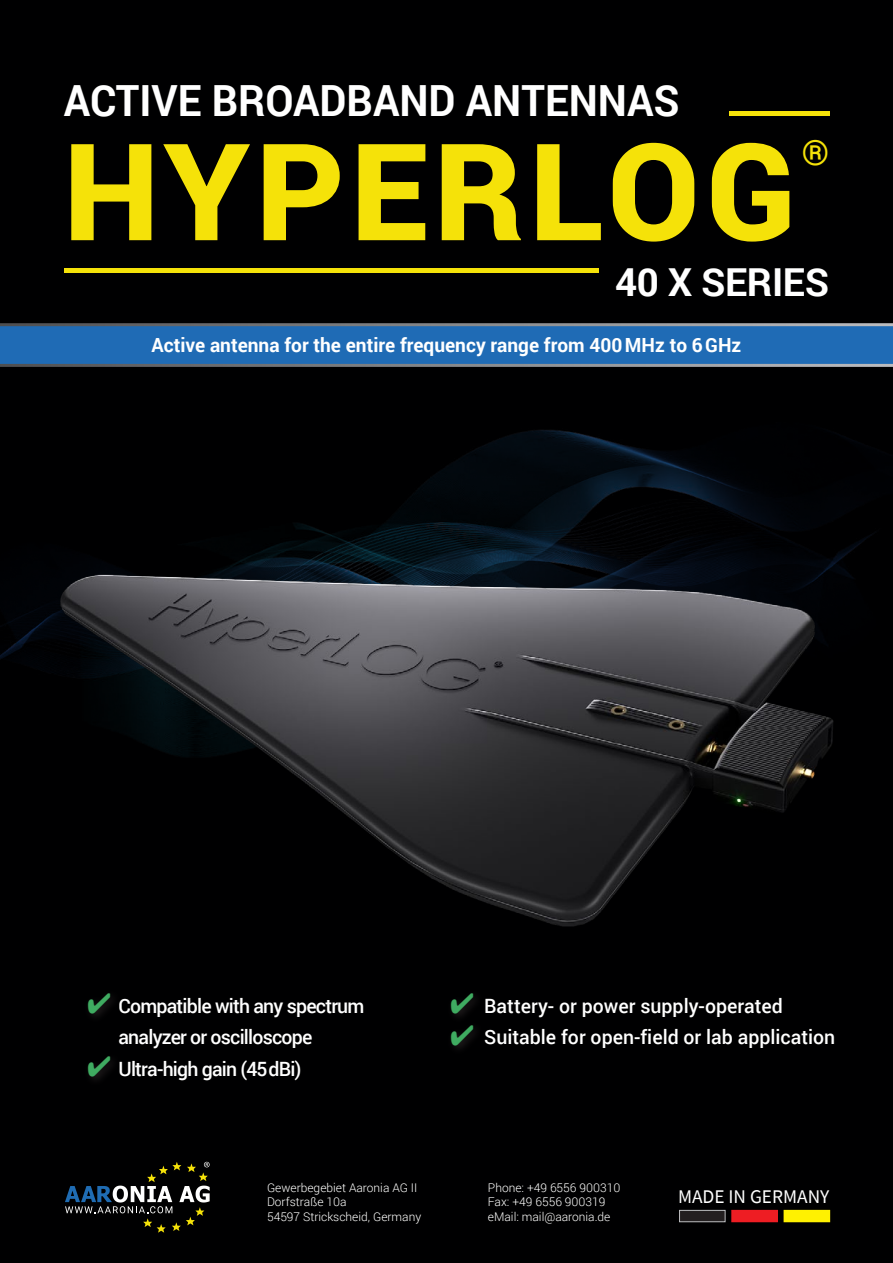
<style>
.page{position:relative;width:893px;height:1263px;background:#000001}
.page>*{position:absolute;margin:0;border:0;box-sizing:border-box;transform-origin:0 0}
.t1{font:900 135px "Roboto";letter-spacing:.045em;color:#f5e209}
.t2{font:700 42.9px "Roboto";color:#fff;scale:.96 1}
.t3{font:700 38.55px "Roboto";letter-spacing:-.01em;color:#fff}
.t4{font:900 34.95px "Roboto";color:#f5e209}
.t5{font:500 19.65px/31.5px "Roboto";letter-spacing:-.04em;color:#fff}
.t6{font:500 19.65px/31.5px "Roboto";color:#fff}
.t7{font:700 19.5px "Roboto";color:#fff}
.t8{font:19.35px "Source Sans Pro";color:#fff}
.t9{font:300 12px/14.4px "Roboto";color:#fff}
</style>
<div class="page">
<img style="left:0;top:268px;width:872px;height:391px">
<svg style="left:0;top:323px;width:893px;height:44px;background:#2c6dad"></svg>
<img style="left:28px;top:480px;width:836px;height:447px">
<svg style="left:65px;top:1162px;width:145px;height:71px"></svg>
<div style="left:679px;top:1210px;width:46px;height:12px;background:#231f20"></div>
<div style="left:679px;top:1210px;width:46px;height:12px;border:1px solid #bcbdc0"></div>
<div style="left:732px;top:1210px;width:45px;height:12px;background:#ee1d23"></div>
<div style="left:731px;top:1210px;width:47px;height:12px;border:1px solid #ee1d23"></div>
<div style="left:784px;top:1210px;width:46px;height:12px;background:#fff101"></div>
<hr style="left:729px;top:112px;width:100px;height:4px;background:#f5e209">
<div style="left:64px;top:268px;width:534px;height:5px;background:#f5e209"></div>
<svg style="left:453px;top:998px;width:20px;height:47px"></svg>
<svg style="left:90px;top:998px;width:20px;height:79px"></svg>
<h2 class="t2" style="left:64px;top:70px;width:643px">ACTIVE BROADBAND ANTENNAS</h2>
<h1 class="t1" style="left:64px;top:97px;width:733px">HYPERLOG</h1>
<h3 class="t4" style="left:802px;top:128px;width:29px">®</h3>
<h3 class="t3" style="left:615px;top:255px;width:216px">40 X SERIES</h3>
<h3 class="t7" style="left:152px;top:332px;width:591px">Active antenna for the entire frequency range from 400MHz to 6GHz</h3>
<h3 class="t5" style="left:118px;top:989px;width:248px">Compatible with any spectrum analyzer or oscilloscope<br>Ultra-high gain (45dBi)</h3>
<h3 class="t6" style="left:484px;top:989px;width:353px">Battery- or power supply-operated<br>Suitable for open-field or lab application</h3>
<p class="t9" style="left:267px;top:1180px;width:156px">Gewerbegebiet Aaronia AG II<br>Dorfstraße 10a<br>54597 Strickscheid, Germany</p>
<p class="t9" style="left:488px;top:1180px;width:134px">Phone: +49 6556 900310<br>Fax: +49 6556 900319 eMail: mail@aaronia.de</p>
<h3 class="t8" style="left:678px;top:1184px;width:153px">MADE IN GERMANY</h3>
</div>
